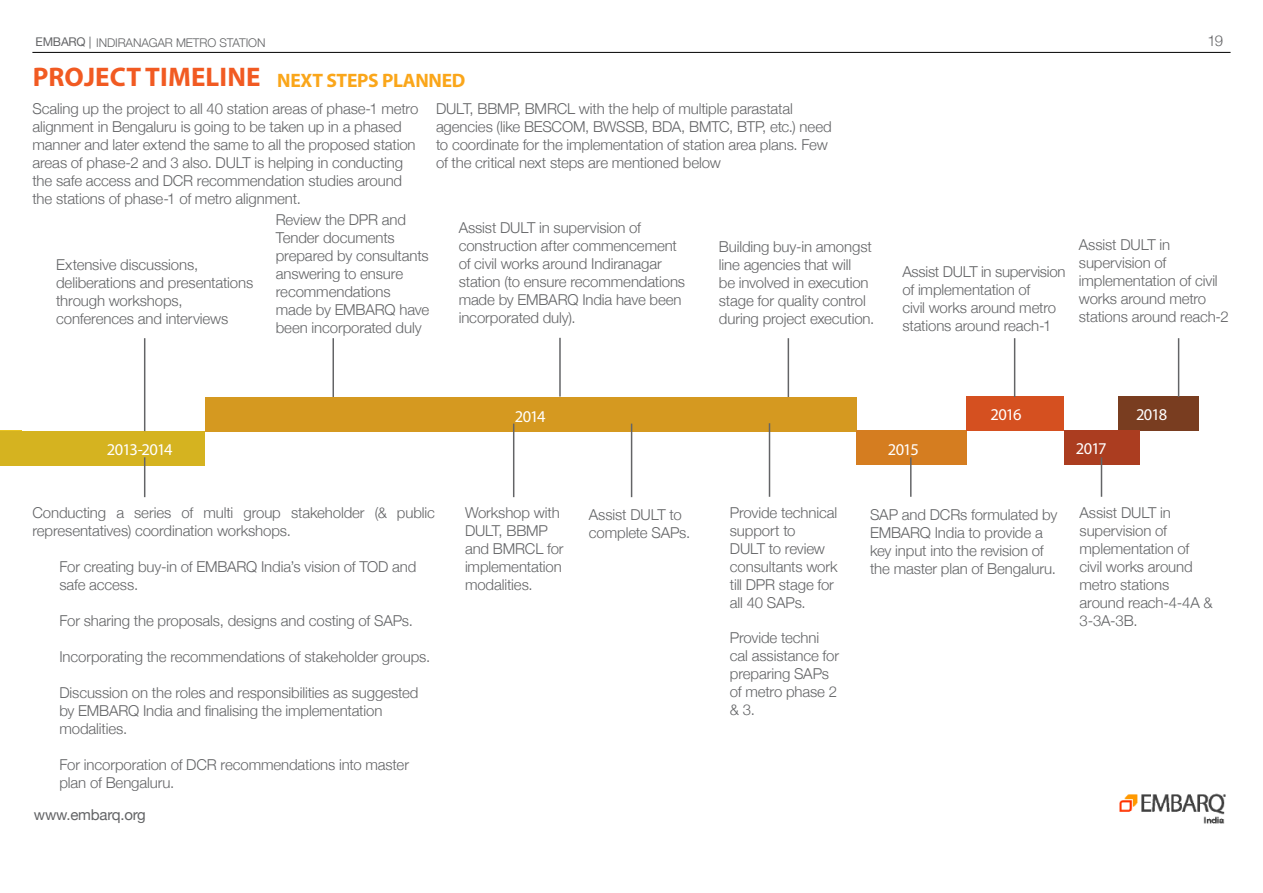
<style>
.page{position:relative;width:1263px;height:893px;background:#fff}
.page>*{position:absolute;margin:0;border:0;box-sizing:border-box;transform-origin:0 0}
.t1{font:700 27px "Myriad Pro";letter-spacing:.005em;color:#f15a22}
.t2{font:700 19.5px "Myriad Pro";color:#faa61a}
.t3{font:16.5px "Myriad Pro";letter-spacing:-.06em;color:#fff}
.t4{font:300 15px/18px "Helvetica Neue";letter-spacing:-.01em;color:#636466}
.t5{font:15px "Helvetica Neue";letter-spacing:-.015em;color:#636466}
.t6{font:300 12px "Helvetica Neue";letter-spacing:-.01em;color:#636466}
.s1{font-weight:400}
.s2{font-family:"Corbel";font-weight:400;font-size:18px;color:#fff}
</style>
<div class="page">
<hr style="left:32px;top:52px;width:1198px;height:1px;background:#000">
<img style="left:1119px;top:793px;width:107px;height:31px">
<div style="left:205px;top:397px;width:651px;height:34px;background:#d59920"></div>
<div style="left:856px;top:431px;width:111px;height:34px;background:#d57d20"></div>
<div style="left:967px;top:397px;width:97px;height:34px;background:#d55020"></div>
<div style="left:1118px;top:397px;width:81px;height:34px;background:#793d20"></div>
<div style="left:1064px;top:431px;width:75px;height:34px;background:#ab3d20"></div>
<div style="left:0;top:431px;width:205px;height:34px;background:#d5b320"></div>
<hr style="left:144px;top:457px;width:1px;height:40px;background:#636466">
<hr style="left:769px;top:423px;width:1px;height:74px;background:#636466">
<hr style="left:910px;top:457px;width:1px;height:40px;background:#636466">
<hr style="left:1101px;top:457px;width:1px;height:40px;background:#636466">
<hr style="left:631px;top:424px;width:1px;height:73px;background:#636466">
<hr style="left:513px;top:424px;width:1px;height:73px;background:#636466">
<hr style="left:144px;top:338px;width:1px;height:93px;background:#636466">
<hr style="left:332px;top:338px;width:2px;height:59px;background:#636466">
<hr style="left:559px;top:338px;width:2px;height:59px;background:#636466">
<hr style="left:788px;top:338px;width:1px;height:59px;background:#636466">
<hr style="left:1014px;top:338px;width:1px;height:59px;background:#636466">
<hr style="left:1178px;top:338px;width:1px;height:59px;background:#636466">
<p class="t6" style="left:36px;top:33px;width:231px"><span class="s1">EMBARQ |</span> INDIRANAGAR METRO STATION</p>
<h1 class="t1" style="left:33px;top:60px;width:173px">PROJECT TI MELINE</h1>
<h2 class="t2" style="left:277px;top:68px;width:129px">NEXTSTEPS PLANNE</h2>
<h2 class="t2" style="left:452px;top:68px;width:15px">D</h2>
<p class="t4" style="left:32px;top:99px;width:387px">Scaling up the project to all 40 station areas of phase-1 metro alignment in Bengaluru is going to be taken up in a phased manner and later extend the same to all the proposed station areas of phase-2 and 3 also. DULT is helping in conducting the safe access and DCR recommendation studies around the stations of phase-1 of metro alignment.</p>
<p class="t4" style="left:436px;top:99px;width:397px">DULT, BBMP, BMRCL with the help of multiple parastatal agencies (like BESCOM, BWSSB, BDA, BMTC, BTP, etc.) need to coordinate for the implementation of station area plans. Few of the critical next steps are mentioned below</p>
<p class="t4" style="left:56px;top:255px;width:199px">Extensive discussions, deliberations and presentations through workshops, conferences and interviews</p>
<p class="t4" style="left:276px;top:210px;width:155px">Review the DPR and<br>Tender documents prepared by consultants answering to ensure recommendations made by EMBARQ have been incorporated duly</p>
<p class="t4" style="left:459px;top:218px;width:228px">Assist DULT in supervision of construction after commencement of civil works around Indiranagar station (to ensure recommendations made by EMBARQ India have been incorporated duly).</p>
<p class="t4" style="left:719px;top:237px;width:157px">Building buy-in amongst line agencies that will<br>be involved in execution stage for quality control during project execution.</p>
<p class="t4" style="left:1207px;top:31px;width:17px">19</p>
<p class="t4" style="left:902px;top:262px;width:165px">Assist DULT in supervision of implementation of<br>civil works around metro stations around reach-1</p>
<p class="t4" style="left:1079px;top:234px;width:151px">Assist DULT in supervision of implementation of civil works around metro stations around reach-2</p>
<p class="t3" style="left:107px;top:440px;width:67px">2013-2014</p>
<p class="t4" style="left:32px;top:503px;width:404px">Conducting a series of multi group stakeholder (&amp; public representatives) coordination workshops.</p>
<p class="t4" style="left:59px;top:557px;width:359px;text-indent:-27px"><span class="s2">•</span> For creating buy-in of EMBARQ India’s vision of TOD and safe access.</p>
<p class="t4" style="left:32px;top:611px;width:382px"><span class="s2">•</span> For sharing the proposals, designs and costing of SAPs.</p>
<p class="t4" style="left:32px;top:647px;width:399px"><span class="s2">•</span> Incorporating the recommendations of stakeholder groups.</p>
<p class="t4" style="left:59px;top:683px;width:361px;text-indent:-27px"><span class="s2">•</span> Discussion on the roles and responsibilities as suggested by EMBARQ India and finalising the implementation modalities.</p>
<p class="t4" style="left:59px;top:755px;width:351px;text-indent:-27px"><span class="s2">•</span> For incorporation of DCR recommendations into master plan of Bengaluru.</p>
<p class="t5" style="left:34px;top:801px;width:113px">www.embarq.org</p>
<p class="t3" style="left:515px;top:406px;width:33px">2014</p>
<p class="t4" style="left:465px;top:503px;width:100px">Workshop with<br>DULT, BBMP and BMRCL for implementation modalities.</p>
<p class="t4" style="left:589px;top:505px;width:103px">Assist DULT to complete SAPs.</p>
<p class="t4" style="left:730px;top:503px;width:109px">Provide technical support to<br>DULT to review consultants work till DPR stage for all 40 SAPs.</p>
<p class="t4" style="left:730px;top:628px;width:111px">Provide techni cal assistance for preparing SAPs of metro phase 2 &amp; 3.</p>
<p class="t3" style="left:888px;top:440px;width:32px">2015</p>
<p class="t3" style="left:990px;top:404px;width:33px">2016</p>
<p class="t3" style="left:1076px;top:438px;width:32px">2017</p>
<p class="t3" style="left:1136px;top:404px;width:33px">2018</p>
<p class="t4" style="left:870px;top:505px;width:189px">SAP and DCRs formulated by<br>EMBARQ India to provide a key input into the revision of the master plan of Bengaluru.</p>
<p class="t4" style="left:1079px;top:503px;width:135px">Assist DULT in supervision of mplementation of civil works around metro stations around reach-4-4A &amp;<br>3-3A-3B.</p>
</div>
